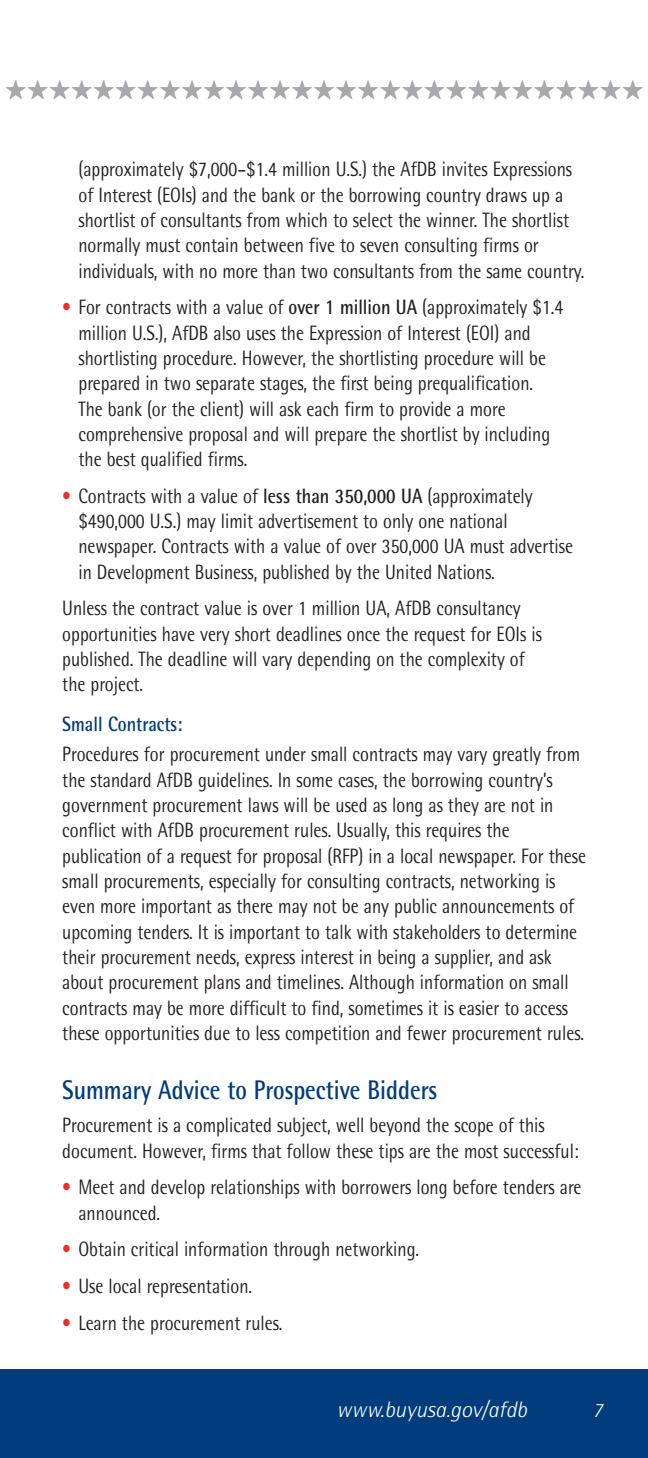
<style>
.page{position:relative;width:648px;height:1458px;background:#fff}
.page>*{position:absolute;margin:0;border:0;box-sizing:border-box;transform-origin:0 0}
.t1{font:700 27px "Rotis Semi Sans";color:#013d7d;scale:.85 1}
.t2{font:27px "Zapf Dingbats";color:#a8a9ad}
.t3{font:italic 300 22.5px "Rotis Semi Sans";color:#fff}
.t4{font:20.7px/25.4px "Rotis Semi Sans";color:#231f20;scale:.85 1}
.t5{font:700 20.7px "Rotis Semi Sans";color:#013d7d;scale:.85 1}
.t6{font:italic 300 20.25px "Rotis Semi Sans";color:#fff}
.s1{color:#ee2e22}
.s2{font-weight:700}
</style>
<div class="page">
<div style="left:0;top:1369px;width:648px;height:89px;background:#013d7d"></div>
<h1 class="t2" style="left:5px;top:74px;width:640px">★★★★★★★★★★★★★★★★★★★★★★★★★★★★★</h1>
<p class="t4" style="left:78px;top:159px;width:597px">(approximately $7,000–$1.4 million U.S.) the AfDB invites Expressions of Interest (EOIs) and the bank or the borrowing country draws up a shortlist of consultants from which to select the winner. The shortlist normally must contain between five to seven consulting firms or individuals, with no more than two consultants from the same country.</p>
<p class="t4" style="left:78px;top:297px;width:572px;text-indent:-16px"><span class="s1">•</span> For contracts with a value of <span class="s2">over 1 million UA</span> (approximately $1.4 million U.S.), AfDB also uses the Expression of Interest (EOI) and shortlisting procedure. However, the shortlisting procedure will be prepared in two separate stages, the first being prequalification.<br>The bank (or the client) will ask each firm to provide a more comprehensive proposal and will prepare the shortlist by including the best qualified firms.</p>
<p class="t4" style="left:78px;top:485px;width:583px;text-indent:-16px"><span class="s1">•</span> Contracts with a value of <span class="s2">less than 350,000 UA</span> (approximately $490,000 U.S.) may limit advertisement to only one national newspaper. Contracts with a value of over 350,000 UA must advertise in Development Business, published by the United Nations.</p>
<p class="t4" style="left:62px;top:598px;width:566px">Unless the contract value is over 1 million UA, AfDB consultancy opportunities have very short deadlines once the request for EOIs is published. The deadline will vary depending on the complexity of the project.</p>
<p class="t5" style="left:62px;top:717px;width:143px">Small Contracts:</p>
<p class="t4" style="left:62px;top:744px;width:618px">Procedures for procurement under small contracts may vary greatly from the standard AfDB guidelines. In some cases, the borrowing country’s government procurement laws will be used as long as they are not in conflict with AfDB procurement rules. Usually, this requires the publication of a request for proposal (RFP) in a local newspaper. For these small procurements, especially for consulting contracts, networking is even more important as there may not be any public announcements of upcoming tenders. It is important to talk with stakeholders to determine their procurement needs, express interest in being a supplier, and ask about procurement plans and timelines. Although information on small contracts may be more difficult to find, sometimes it is easier to access these opportunities due to less competition and fewer procurement rules.</p>
<h1 class="t1" style="left:62px;top:1080px;width:443px">Summary Advice to Prospective Bidders</h1>
<p class="t4" style="left:62px;top:1115px;width:609px">Procurement is a complicated subject, well beyond the scope of this document. However, firms that follow these tips are the most successful:</p>
<p class="t4" style="left:78px;top:1177px;width:593px;text-indent:-16px"><span class="s1">•</span> Meet and develop relationships with borrowers long before tenders are announced.</p>
<p class="t4" style="left:62px;top:1239px;width:421px"><span class="s1">•</span> Obtain critical information through networking.</p>
<p class="t4" style="left:62px;top:1275px;width:225px"><span class="s1">•</span> Use local representation.</p>
<p class="t4" style="left:62px;top:1312px;width:261px"><span class="s1">•</span> Learn the procurement rules.</p>
<p class="t3" style="left:337px;top:1402px;width:192px">www.buyusa.gov/afdb</p>
<p class="t6" style="left:593px;top:1403px;width:11px">7</p>
</div>
